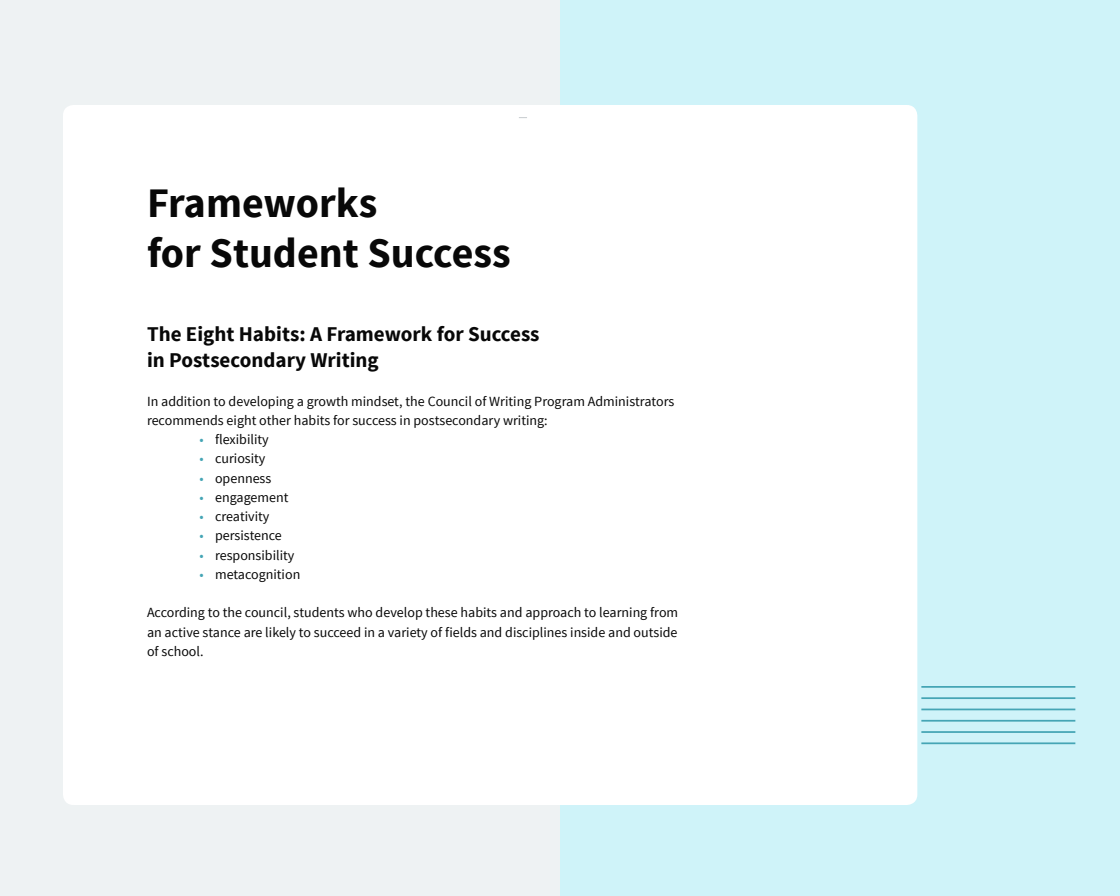
<style>
.page{position:relative;width:1120px;height:896px;background:#fff}
.page>*{position:absolute;margin:0;border:0;box-sizing:border-box;transform-origin:0 0}
.t1{font:700 42px/50.4px "Source Sans Pro";color:#080808}
.Subheader{font:700 21px/26.2px "Source Sans Pro";color:#080808}
.t2{font:14px/19.2px "Source Sans Pro";color:#080808}
.s1{color:#45a5b5}
</style>
<div class="page">
<div style="left:560px;top:0;width:560px;height:896px;background:#cff3f9"></div>
<div style="left:0;top:0;width:560px;height:896px;background:#eef2f3"></div>
<div style="left:63px;top:105px;width:854px;height:700px;background:#fff;border-radius:10px"></div>
<hr style="left:921px;top:686px;width:154px;height:2px;background:#45a5b5">
<hr style="left:921px;top:709px;width:154px;height:1px;background:#45a5b5">
<hr style="left:921px;top:720px;width:154px;height:2px;background:#45a5b5">
<hr style="left:921px;top:731px;width:154px;height:2px;background:#45a5b5">
<hr style="left:921px;top:742px;width:154px;height:2px;background:#45a5b5">
<hr style="left:921px;top:697px;width:154px;height:2px;background:#45a5b5">
<p class="t1" style="left:147px;top:179px;width:365px">Frameworks<br>for Student Success</p>
<p class="Subheader" style="left:147px;top:322px;width:394px">The Eight Habits: A Framework for Success in Postsecondary Writing</p>
<p class="t2" style="left:147px;top:392px;width:529px">In addition to developing a growth mindset, the Council of Writing Program Administrators recommends eight other habits for success in postsecondary writing:</p>
<p class="t2" style="left:200px;top:430px;width:71px"><span class="s1">•</span> flexibility</p>
<p class="t2" style="left:200px;top:449px;width:68px"><span class="s1">•</span> curiosity</p>
<p class="t2" style="left:200px;top:469px;width:73px"><span class="s1">•</span> openness</p>
<p class="t2" style="left:200px;top:488px;width:90px"><span class="s1">•</span> engagement</p>
<p class="t2" style="left:200px;top:507px;width:72px"><span class="s1">•</span> creativity</p>
<p class="t2" style="left:200px;top:526px;width:84px"><span class="s1">•</span> persistence</p>
<p class="t2" style="left:200px;top:546px;width:96px"><span class="s1">•</span> responsibility</p>
<p class="t2" style="left:200px;top:565px;width:102px"><span class="s1">•</span> metacognition</p>
<p class="t2" style="left:147px;top:603px;width:533px;text-align:justify">According to the council, students who develop these habits and approach to learning from an active stance are likely to succeed in a variety of fields and disciplines inside and outside of school.</p>
</div>
